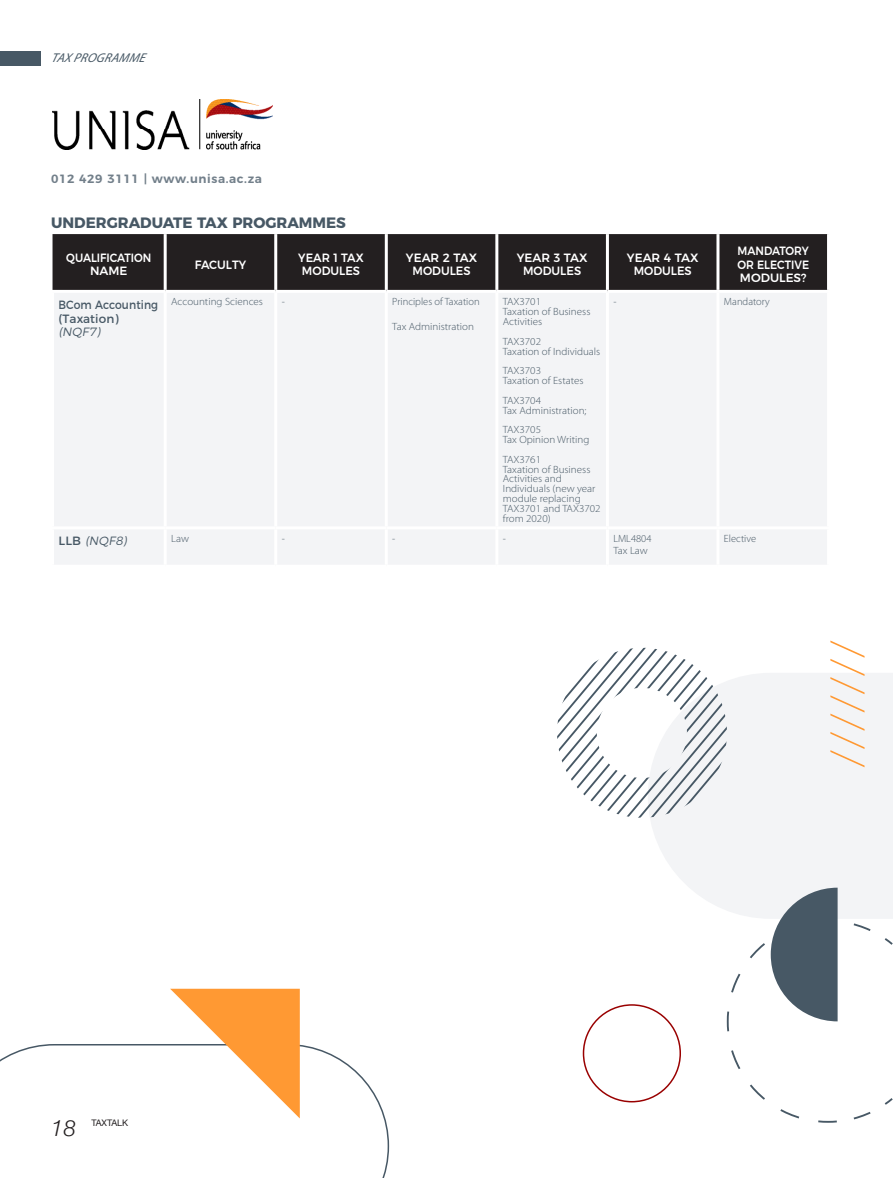
<style>
.page{position:relative;width:893px;height:1178px;background:#fff}
.page>*{position:absolute;margin:0;border:0;box-sizing:border-box;transform-origin:0 0}
.t1{font:italic 300 22.5px "Helvetica Neue";color:#231f20}
.t2{font:700 15px "Montserrat";color:#475865}
.t3{font:italic 12.75px "Myriad Pro";color:#475865}
.Table_Paragraph{font:500 12px/13.5px "Montserrat";color:#fff;text-align:center}
.Table_Paragraph-2{font:500 12px/13.5px "Montserrat";color:#fff;text-align:center;scale:.9 1}
.Table_Paragraph-3{font:12px/13.5px "Montserrat";letter-spacing:.01em;color:#475865;scale:.9 1}
.t4{font:600 12px "Montserrat";letter-spacing:.05em;color:#727f8a}
.Table_Paragraph-4{font:500 12px/13.5px "Montserrat";color:#fff;text-align:center;scale:.95 1}
.Table_Paragraph-5{font:italic 300 12px "Montserrat";color:#475865}
.Table_Paragraph-6{font:300 10.5px/9.9px "Myriad Pro";color:#475865;scale:1.05 1}
.Table_Paragraph-7{font:300 10.5px "Myriad Pro";color:#475865}
.t5{font:9px "Helvetica Neue";color:#231f20}
.s1{font-weight:300;font-style:italic}
.s2{font-weight:400;font-style:normal}
</style>
<div class="page">
<img style="left:52px;top:99px;width:220px;height:51px">
<div style="left:53px;top:234px;width:774px;height:56px;background:#231f20"></div>
<div style="left:54px;top:293px;width:773px;height:271px;background:#f3f4f6"></div>
<hr style="left:164px;top:234px;width:3px;height:56px;background:#fff">
<hr style="left:274px;top:234px;width:3px;height:56px;background:#fff">
<hr style="left:385px;top:234px;width:3px;height:56px;background:#fff">
<hr style="left:495px;top:234px;width:3px;height:56px;background:#fff">
<hr style="left:606px;top:234px;width:3px;height:56px;background:#fff">
<hr style="left:716px;top:234px;width:3px;height:56px;background:#fff">
<hr style="left:164px;top:293px;width:3px;height:233px;background:#fff">
<hr style="left:274px;top:293px;width:3px;height:233px;background:#fff">
<hr style="left:385px;top:293px;width:3px;height:233px;background:#fff">
<hr style="left:495px;top:293px;width:3px;height:233px;background:#fff">
<hr style="left:606px;top:293px;width:3px;height:233px;background:#fff">
<hr style="left:716px;top:293px;width:3px;height:233px;background:#fff">
<hr style="left:51px;top:526px;width:114px;height:3px;background:#fff">
<hr style="left:165px;top:526px;width:111px;height:3px;background:#fff">
<hr style="left:164px;top:529px;width:3px;height:36px;background:#fff">
<hr style="left:276px;top:526px;width:110px;height:3px;background:#fff">
<hr style="left:274px;top:529px;width:3px;height:36px;background:#fff">
<hr style="left:386px;top:526px;width:111px;height:3px;background:#fff">
<hr style="left:385px;top:529px;width:3px;height:36px;background:#fff">
<hr style="left:497px;top:526px;width:110px;height:3px;background:#fff">
<hr style="left:495px;top:529px;width:3px;height:36px;background:#fff">
<hr style="left:607px;top:526px;width:111px;height:3px;background:#fff">
<hr style="left:606px;top:529px;width:3px;height:36px;background:#fff">
<hr style="left:718px;top:526px;width:112px;height:3px;background:#fff">
<hr style="left:716px;top:529px;width:3px;height:36px;background:#fff">
<div style="left:653px;top:673px;width:240px;height:237px;background:#f3f4f6"></div>
<svg style="left:557px;top:648px;width:180px;height:180px"></svg>
<div style="left:583px;top:1004px;width:98px;height:98px;border:2px solid #900;border-radius:50%"></div>
<svg style="left:830px;top:640px;width:34px;height:127px"></svg>
<svg style="left:726px;top:888px;width:167px;height:235px"></svg>
<svg style="left:0;top:1044px;width:389px;height:134px"></svg>
<div style="left:0;top:51px;width:40px;height:15px;background:#475865"></div>
<svg style="left:170px;top:989px;width:130px;height:129px"></svg>
<p class="t3" style="left:51px;top:49px;width:99px">TAX PROGRAMME</p>
<p class="t4" style="left:51px;top:169px;width:212px">012 429 3111 | www.unisa.ac.za</p>
<p class="t2" style="left:51px;top:210px;width:296px">UNDERGRADUATE TAX PROGRAMMES</p>
<p class="Table_Paragraph-2" style="left:66px;top:250px;width:96px">QUALIFICATION<br>NAME</p>
<p class="Table_Paragraph-4" style="left:195px;top:257px;width:56px">FACULTY</p>
<p class="Table_Paragraph-4" style="left:298px;top:250px;width:70px">YEAR 1 TAX<br>MODULES</p>
<p class="Table_Paragraph" style="left:406px;top:250px;width:73px">YEAR 2 TAX<br>MODULES</p>
<p class="Table_Paragraph" style="left:517px;top:250px;width:72px">YEAR 3 TAX<br>MODULES</p>
<p class="Table_Paragraph" style="left:627px;top:250px;width:73px">YEAR 4 TAX<br>MODULES</p>
<p class="Table_Paragraph-2" style="left:737px;top:243px;width:81px;text-align:justify">MANDATORY OR ELECTIVE MODULES?</p>
<p class="Table_Paragraph-3" style="left:59px;top:297px;width:112px">BCom Accounting (Taxation) <span class="s1">(NQF7)</span></p>
<p class="Table_Paragraph-6" style="left:171px;top:297px;width:89px">Accounting Sciences</p>
<p class="Table_Paragraph-7" style="left:282px;top:296px;width:5px">-</p>
<p class="Table_Paragraph-7" style="left:392px;top:296px;width:89px">Principles of Taxation</p>
<p class="Table_Paragraph-7" style="left:613px;top:296px;width:5px">-</p>
<p class="Table_Paragraph-7" style="left:724px;top:296px;width:47px">Mandatory</p>
<p class="Table_Paragraph-6" style="left:503px;top:297px;width:38px">TAX3701</p>
<p class="Table_Paragraph-6" style="left:503px;top:307px;width:85px">Taxation of Business<br>Activities</p>
<p class="Table_Paragraph-6" style="left:503px;top:336px;width:38px">TAX3702</p>
<p class="Table_Paragraph-6" style="left:503px;top:346px;width:94px">Taxation of Individuals</p>
<p class="Table_Paragraph-6" style="left:503px;top:366px;width:38px">TAX3703</p>
<p class="Table_Paragraph-6" style="left:503px;top:376px;width:78px">Taxation of Estates</p>
<p class="Table_Paragraph-6" style="left:503px;top:395px;width:38px">TAX3704</p>
<p class="Table_Paragraph-6" style="left:503px;top:405px;width:81px">Tax Administration;</p>
<p class="Table_Paragraph-6" style="left:503px;top:425px;width:38px">TAX3705</p>
<p class="Table_Paragraph-6" style="left:503px;top:435px;width:84px">Tax Opinion Writing</p>
<p class="Table_Paragraph-6" style="left:503px;top:454px;width:38px">TAX3761</p>
<p class="Table_Paragraph-6" style="left:503px;top:464px;width:95px">Taxation of Business<br>Activities and<br>Individuals (new year module replacing<br>TAX3701 and TAX3702 from 2020)</p>
<p class="Table_Paragraph-6" style="left:392px;top:322px;width:79px">Tax Administration</p>
<p class="Table_Paragraph-5" style="left:59px;top:532px;width:73px"><span class="s2">L L B</span> (NQF8)</p>
<p class="Table_Paragraph-6" style="left:171px;top:533px;width:18px">Law</p>
<p class="Table_Paragraph-7" style="left:282px;top:532px;width:5px">-</p>
<p class="Table_Paragraph-7" style="left:392px;top:532px;width:5px">-</p>
<p class="Table_Paragraph-7" style="left:503px;top:532px;width:5px">-</p>
<p class="Table_Paragraph-7" style="left:613px;top:532px;width:40px">LML4804</p>
<p class="Table_Paragraph-6" style="left:613px;top:546px;width:34px">Tax Law</p>
<p class="Table_Paragraph-7" style="left:724px;top:532px;width:34px">Elective</p>
<h1 class="t1" style="left:51px;top:1110px;width:27px">18</h1>
<p class="t5" style="left:91px;top:1116px;width:38px">TAXTALK</p>
</div>
